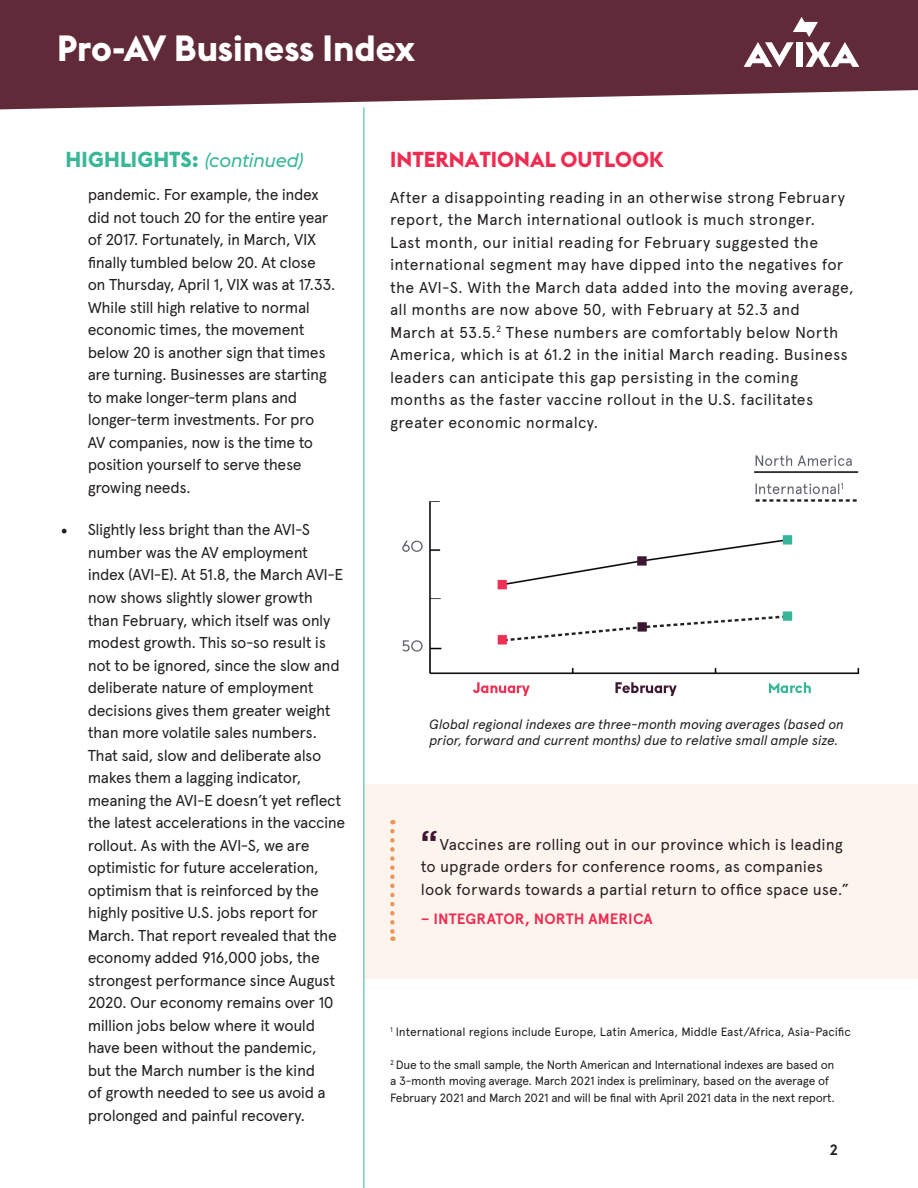
<style>
.page{position:relative;width:918px;height:1188px;background:#fff}
.page>*{position:absolute;margin:0;border:0;box-sizing:border-box;transform-origin:0 0}
.t1{font:700 36px "Euclid Flex";color:#fff}
.t2{font:700 21.45px "Euclid Flex";letter-spacing:.005em;color:#3ab699}
.t3{font:700 21.45px "Euclid Flex";color:#ee2c52}
.t4{font:15.75px/22.5px "Apercu Pro";letter-spacing:-.025em;color:#231f20}
.t5{font:15.75px/22.5px "Apercu Pro";letter-spacing:.015em;color:#231f20}
.t6{font:15.75px/22.5px "Apercu Pro";letter-spacing:.005em;color:#231f20}
.t7{font:700 15px "Apercu Pro";letter-spacing:.005em;color:#ee2c52}
.t8{font:700 15px "Apercu Pro";color:#231f20}
.t9{font:italic 13.5px/16.5px "Apercu";letter-spacing:-.015em;color:#231f20}
.t10{font:12px/16.5px "Apercu Pro";letter-spacing:-.025em;color:#231f20}
.s1{font-weight:400;font-style:italic;font-size:19.5px}
.s2{font-family:"Minion Pro";font-size:18px}
.s3{font-family:"Gotham";font-weight:700;font-size:31.5px;color:#3e1632}
</style>
<div class="page">
<svg style="left:0;top:0;width:918px;height:110px;background:#6f3f4b"></svg>
<svg style="left:744px;top:17px;width:115px;height:50px"></svg>
<div style="left:364px;top:784px;width:554px;height:195px;background:#fdf4ee"></div>
<img style="left:402px;top:455px;width:458px;height:241px">
<hr style="left:364px;top:107px;width:1px;height:1081px;background:#3ab699">
<svg style="left:390px;top:831px;width:5px;height:110px"></svg>
<h1 class="t1" style="left:57px;top:27px;width:359px">Pro-AV Business Index</h1>
<h2 class="t2" style="left:66px;top:147px;width:239px">HIGHLIGHTS: <span class="s1">(continued)</span></h2>
<p class="t4" style="left:88px;top:182px;width:249px">pandemic. For example, the index did not touch 20 for the entire year of 2017. Fortunately, in March, VIX finally tumbled below 20. At close on Thursday, April 1, VIX was at 17.33.<br>While still high relative to normal economic times, the movement below 20 is another sign that times are turning. Businesses are starting to make longer-term plans and longer-term investments. For pro<br>AV companies, now is the time to position yourself to serve these growing needs.</p>
<p class="t4" style="left:88px;top:517px;width:259px;text-indent:-27px"><span class="s2">•</span> Slightly less bright than the AVI-S number was the AV employment index (AVI-E). At 51.8, the March AVI-E now shows slightly slower growth than February, which itself was only modest growth. This so-so result is not to be ignored, since the slow and deliberate nature of employment decisions gives them greater weight than more volatile sales numbers.<br>That said, slow and deliberate also makes them a lagging indicator, meaning the AVI-E doesn’t yet reflect the latest accelerations in the vaccine rollout. As with the AVI-S, we are optimistic for future acceleration, optimism that is reinforced by the highly positive U.S. jobs report for March. That report revealed that the economy added 916,000 jobs, the strongest performance since August 2020. Our economy remains over 10 million jobs below where it would have been without the pandemic,<br>but the March number is the kind<br>of growth needed to see us avoid a prolonged and painful recovery.</p>
<h2 class="t3" style="left:390px;top:147px;width:275px">INTERNATIONAL OUTLOOK</h2>
<p class="t5" style="left:390px;top:184px;width:465px">After a disappointing reading in an otherwise strong February report, the March international outlook is much stronger.<br>Last month, our initial reading for February suggested the international segment may have dipped into the negatives for the AVI-S. With the March data added into the moving average, all months are now above 50, with February at 52.3 and<br>March at 53.5.<sup>2</sup> These numbers are comfortably below North America, which is at 61.2 in the initial March reading. Business leaders can anticipate this gap persisting in the coming months as the faster vaccine rollout in the U.S. facilitates greater economic normalcy.</p>
<p class="t9" style="left:429px;top:716px;width:416px">Global regional indexes are three-month moving averages (based on prior, forward and current months) due to relative small ample size.</p>
<p class="t6" style="left:421px;top:832px;width:430px"><span class="s3">“</span>Vaccines are rolling out in our province which is leading to upgrade orders for conference rooms, as companies look forwards towards a partial return to office space use.”</p>
<p class="t7" style="left:421px;top:907px;width:233px">– INTEGRATOR, NORTH AMERICA</p>
<p class="t10" style="left:390px;top:1023px;width:462px"><sup>1</sup> International regions include Europe, Latin America, Middle East/Africa, Asia-Pacific</p>
<p class="t10" style="left:390px;top:1056px;width:446px"><sup>2</sup> Due to the small sample, the North American and International indexes are based on a 3-month moving average. March 2021 index is preliminary, based on the average of<br>February 2021 and March 2021 and will be final with April 2021 data in the next report.</p>
<p class="t8" style="left:829px;top:1139px;width:10px">2</p>
</div>
